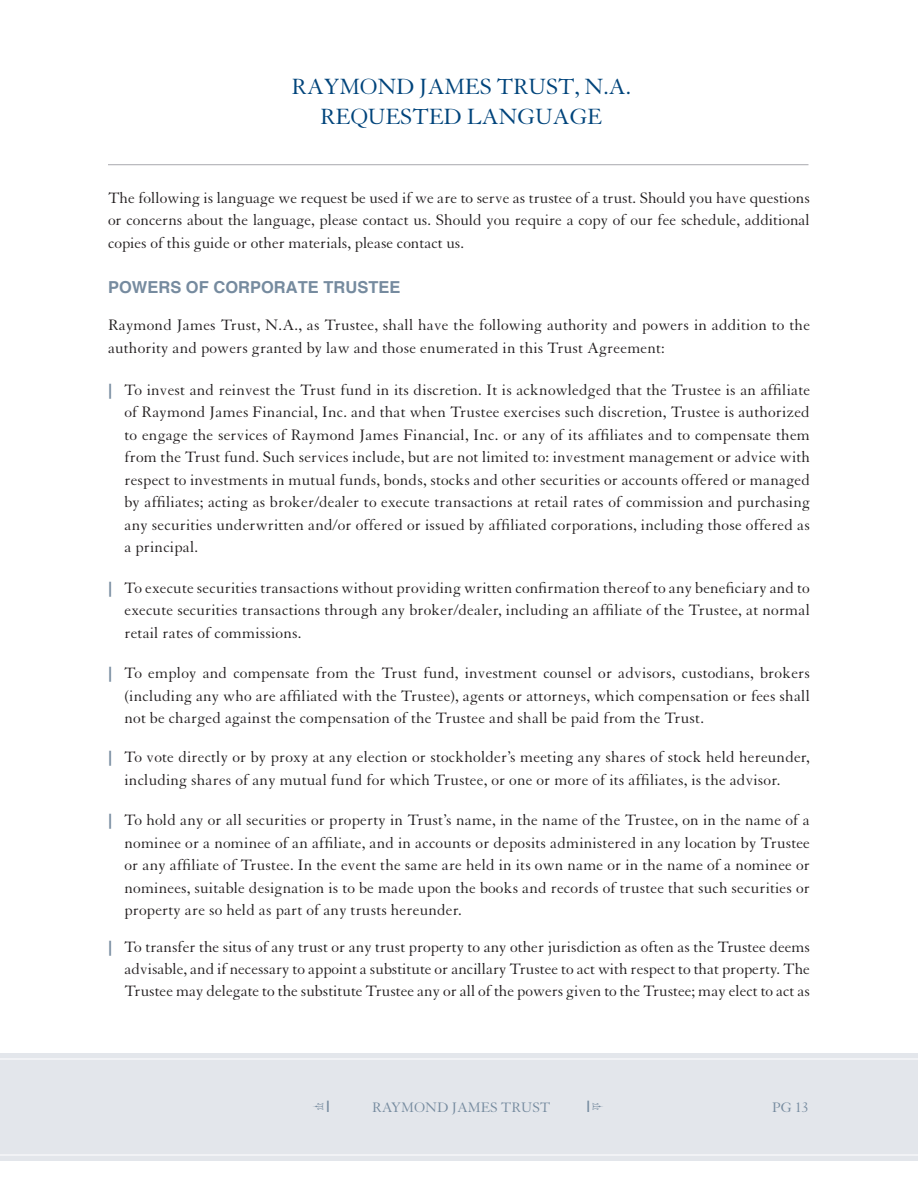
<style>
.page{position:relative;width:918px;height:1188px;background:#fff}
.page>*{position:absolute;margin:0;border:0;box-sizing:border-box;transform-origin:0 0}
.t1{font:24px "Granjon";letter-spacing:-.01em;color:#00447b}
.t2{font:16.5px/22.5px "Granjon LT Std";letter-spacing:.01em;color:#231f20;text-align:justify}
.t3{font:700 16.5px "Helvetica";color:#768b9f}
.t4{font:15.75px "Helvetica";color:#768b9f}
.t5{font:15px "Granjon LT Std";color:#768b9f}
.s1{font-family:"Helvetica";font-weight:700;font-size:15px;color:#768b9f}
</style>
<div class="page">
<div style="left:0;top:1053px;width:918px;height:108px;background:#e3e6eb"></div>
<hr style="left:0;top:1059px;width:918px;height:1px;background:#fff">
<hr style="left:0;top:1155px;width:918px;height:1px;background:#fff">
<hr style="left:108px;top:164px;width:700px;height:1px;background:#a8a9ad">
<p class="t1" style="left:291px;top:74px;width:341px">RAYMOND JAMES TRUST, N.A.</p>
<p class="t1" style="left:320px;top:104px;width:284px">REQUESTED LANGUAGE</p>
<p class="t2" style="left:108px;top:187px;width:703px">The following is language we request be used if we are to serve as trustee of a trust. Should you have questions or concerns about the language, please contact us. Should you require a copy of our fee schedule, additional copies of this guide or other materials, please contact us.</p>
<p class="t3" style="left:108px;top:277px;width:294px">POWERS OF CORPORATE TRUSTEE</p>
<p class="t2" style="left:108px;top:314px;width:704px">Raymond James Trust, N.A., as Trustee, shall have the following authority and powers in addition to the authority and powers granted by law and those enumerated in this Trust Agreement:</p>
<p class="t2" style="left:124px;top:379px;width:687px;text-indent:-16px"><span class="s1">|</span> To invest and reinvest the Trust fund in its discretion. It is acknowledged that the Trustee is an affiliate of Raymond James Financial, Inc. and that when Trustee exercises such discretion, Trustee is authorized to engage the services of Raymond James Financial, Inc. or any of its affiliates and to compensate them from the Trust fund. Such services include, but are not limited to: investment management or advice with respect to investments in mutual funds, bonds, stocks and other securities or accounts offered or managed by affiliates; acting as broker/dealer to execute transactions at retail rates of commission and purchasing any securities underwritten and/or offered or issued by affiliated corporations, including those offered as a principal.</p>
<p class="t2" style="left:124px;top:577px;width:687px;text-indent:-16px"><span class="s1">|</span> To execute securities transactions without providing written confirmation thereof to any beneficiary and to execute securities transactions through any broker/dealer, including an affiliate of the Trustee, at normal retail rates of commissions.</p>
<p class="t2" style="left:124px;top:662px;width:687px;text-indent:-16px"><span class="s1">|</span> To employ and compensate from the Trust fund, investment counsel or advisors, custodians, brokers (including any who are affiliated with the Trustee), agents or attorneys, which compensation or fees shall not be charged against the compensation of the Trustee and shall be paid from the Trust.</p>
<p class="t2" style="left:124px;top:746px;width:687px;text-indent:-16px"><span class="s1">|</span> To vote directly or by proxy at any election or stockholder’s meeting any shares of stock held hereunder, including shares of any mutual fund for which Trustee, or one or more of its affiliates, is the advisor.</p>
<p class="t2" style="left:124px;top:809px;width:687px;text-indent:-16px"><span class="s1">|</span> To hold any or all securities or property in Trust’s name, in the name of the Trustee, on in the name of a nominee or a nominee of an affiliate, and in accounts or deposits administered in any location by Trustee or any affiliate of Trustee. In the event the same are held in its own name or in the name of a nominee or nominees, suitable designation is to be made upon the books and records of trustee that such securities or property are so held as part of any trusts hereunder.</p>
<p class="t2" style="left:124px;top:936px;width:687px;line-height:21.8px;text-indent:-16px"><span class="s1">|</span> To transfer the situs of any trust or any trust property to any other jurisdiction as often as the Trustee deems advisable, and if necessary to appoint a substitute or ancillary Trustee to act with respect to that property. The Trustee may delegate to the substitute Trustee any or all of the powers given to the Trustee; may elect to act as</p>
<p class="t4" style="left:326px;top:1097px;width:6px">I</p>
<p class="t5" style="left:372px;top:1099px;width:42px">Raymond</p>
<p class="t5" style="left:452px;top:1099px;width:17px">James</p>
<p class="t5" style="left:501px;top:1099px;width:41px">Trust</p>
<p class="t4" style="left:586px;top:1097px;width:6px">I</p>
<p class="t5" style="left:772px;top:1099px;width:38px">Pg 13</p>
</div>
